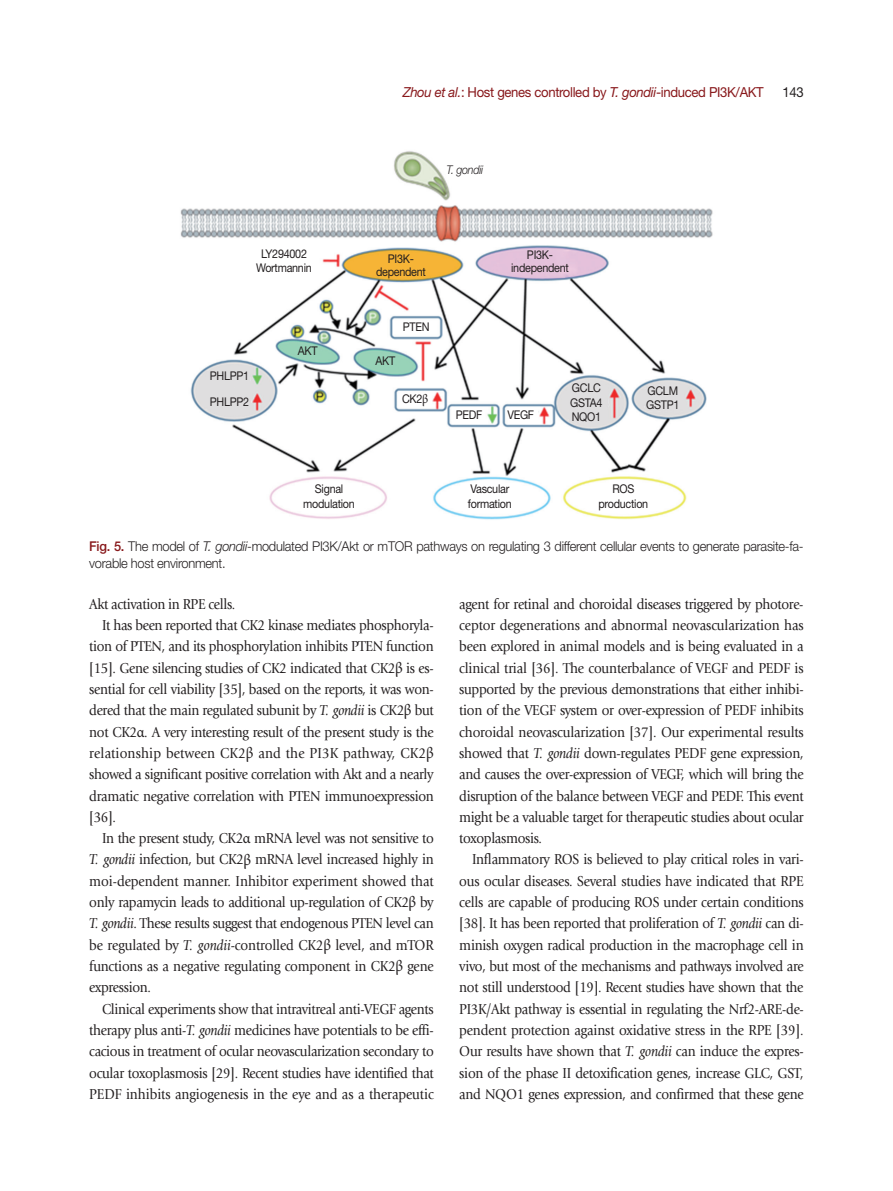
<style>
.page{position:relative;width:893px;height:1191px;background:#fff}
.page>*{position:absolute;margin:0;border:0;box-sizing:border-box;transform-origin:0 0}
.t1{font:15px/21.3px "Giovanni Std";letter-spacing:-.025em;color:#231f20;text-align:justify;scale:.9 1}
.t2{font:15px "Giovanni Std";letter-spacing:-.005em;color:#231f20;scale:.9 1}
.t3{font:15px "Giovanni Std";letter-spacing:.01em;color:#231f20;scale:.9 1}
.t4{font:13.8px "Helvetica Neue LT Std";letter-spacing:-.025em;color:#88181b;scale:.95 1}
.t5{font:13.8px "Helvetica Neue LT Std";color:#231f20;scale:.95 1}
.t6{font:300 13.5px/16.2px "Helvetica Neue LT Std";letter-spacing:-.02em;color:#231f20;scale:.95 1}
.t7{font:12px/14.4px "Helvetica Neue LT Std";letter-spacing:-.025em;color:#231f20;text-align:center;scale:.9 1}
.t8{font:italic 300 12px "Helvetica Neue LT Std";letter-spacing:-.025em;color:#231f20;scale:.9 1}
.s1{font-style:italic}
.s2{font-family:"Minion Pro";font-size:12.9px}
.s3{font-weight:500;color:#88181b}
.s4{font-family:"Minion Pro";font-size:15.75px}
</style>
<div class="page">
<img style="left:180px;top:151px;width:533px;height:369px">
<p class="t4" style="left:403px;top:83px;width:382px"><span class="s1">Zhou et al.</span>: Host genes controlled by <span class="s1">T. gondii</span>-induced PI3K/AKT</p>
<p class="t5" style="left:782px;top:83px;width:24px">143</p>
<p class="t7" style="left:256px;top:246px;width:63px">LY294002<br>Wortmannin</p>
<p class="t7" style="left:210px;top:363px;width:45px;line-height:25.5px;text-align:left">PHLPP1<br>PHLPP2</p>
<p class="t7" style="left:298px;top:344px;width:24px">AKT</p>
<p class="t8" style="left:446px;top:163px;width:42px">T. gondii</p>
<p class="t7" style="left:376px;top:252px;width:57px;line-height:12.9px">PI3K&shy;dependent</p>
<p class="t7" style="left:403px;top:319px;width:31px">PTEN</p>
<p class="t7" style="left:376px;top:353px;width:24px">AKT</p>
<p class="t7" style="left:402px;top:392px;width:31px">CK2<span class="s2">β</span></p>
<p class="t7" style="left:511px;top:248px;width:66px;line-height:12.9px">PI3K&shy;independent</p>
<p class="t7" style="left:456px;top:407px;width:31px">PEDF</p>
<p class="t7" style="left:507px;top:407px;width:31px">VEGF</p>
<p class="t7" style="left:570px;top:381px;width:37px;text-align:left">GCLC<br>GSTA4<br>NQO1</p>
<p class="t7" style="left:646px;top:383px;width:39px;text-align:left">GCLM<br>GSTP1</p>
<p class="t7" style="left:303px;top:481px;width:59px">Signal modulation</p>
<p class="t7" style="left:468px;top:481px;width:50px;text-align:left">Vascular formation</p>
<p class="t7" style="left:598px;top:481px;width:57px">ROS production</p>
<p class="t6" style="left:89px;top:538px;width:753px"><span class="s3">Fig. 5.</span> The model of <span class="s1">T. gondii</span>-modulated PI3K/Akt or mTOR pathways on regulating 3 different cellular events to generate parasite-fa&shy;vorable host environment.</p>
<p class="t1" style="left:89px;top:593px;width:164px">Akt activation in RPE cells.</p>
<p class="t1" style="left:102px;top:614px;width:370px">It has been reported that CK2 kinase mediates phosphoryla-</p>
<p class="t1" style="left:89px;top:636px;width:384px">tion of PTEN, and its phosphorylation inhibits PTEN function</p>
<p class="t1" style="left:89px;top:657px;width:384px">[15]. Gene silencing studies of CK2 indicated that CK2<span class="s4">β</span> is es-</p>
<p class="t1" style="left:89px;top:678px;width:384px">sential for cell viability [35], based on the reports, it was won-</p>
<p class="t1" style="left:89px;top:700px;width:384px">dered that the main regulated subunit by <span class="s1">T. gondii</span> is CK2<span class="s4">β</span> but</p>
<p class="t1" style="left:89px;top:721px;width:384px">not CK2<span class="s4">α</span>. A very interesting result of the present study is the</p>
<p class="t3" style="left:89px;top:744px;width:384px">relationship between CK2<span class="s4">β</span> and the PI3K pathway, CK2<span class="s4">β</span></p>
<p class="t1" style="left:89px;top:764px;width:384px">showed a significant positive correlation with Akt and a nearly</p>
<p class="t1" style="left:89px;top:785px;width:384px">dramatic negative correlation with PTEN immunoexpression</p>
<p class="t1" style="left:89px;top:806px;width:31px">[36].</p>
<p class="t1" style="left:102px;top:827px;width:370px">In the present study, CK2<span class="s4">α</span> mRNA level was not sensitive to</p>
<p class="t1" style="left:89px;top:849px;width:384px"><span class="s1">T. gondii</span> infection, but CK2<span class="s4">β</span> mRNA level increased highly in</p>
<p class="t2" style="left:89px;top:872px;width:384px">moi-dependent manner. Inhibitor experiment showed that</p>
<p class="t1" style="left:89px;top:891px;width:384px">only rapamycin leads to additional up-regulation of CK2<span class="s4">β</span> by</p>
<p class="t1" style="left:89px;top:913px;width:384px"><span class="s1">T. gondii</span>. These results suggest that endogenous PTEN level can</p>
<p class="t1" style="left:89px;top:934px;width:384px">be regulated by <span class="s1">T. gondii</span>-controlled CK2<span class="s4">β</span> level, and mTOR</p>
<p class="t1" style="left:89px;top:955px;width:384px">functions as a negative regulating component in CK2<span class="s4">β</span> gene</p>
<p class="t1" style="left:89px;top:977px;width:70px">expression.</p>
<p class="t1" style="left:102px;top:998px;width:370px">Clinical experiments show that intravitreal anti-VEGF agents</p>
<p class="t1" style="left:89px;top:1019px;width:384px">therapy plus anti-<span class="s1">T. gondii</span> medicines have potentials to be effi-</p>
<p class="t1" style="left:89px;top:1040px;width:384px">cacious in treatment of ocular neovascularization secondary to</p>
<p class="t1" style="left:89px;top:1062px;width:384px">ocular toxoplasmosis [29]. Recent studies have identified that</p>
<p class="t2" style="left:89px;top:1085px;width:384px">PEDF inhibits angiogenesis in the eye and as a therapeutic</p>
<p class="t1" style="left:459px;top:593px;width:384px">agent for retinal and choroidal diseases triggered by photore&shy;ceptor degenerations and abnormal neovascularization has been explored in animal models and is being evaluated in a clinical trial [36]. The counterbalance of VEGF and PEDF is supported by the previous demonstrations that either inhibi&shy;tion of the VEGF system or over-expression of PEDF inhibits choroidal neovascularization [37]. Our experimental results showed that <span class="s1">T. gondii</span> down-regulates PEDF gene expression, and causes the over-expression of VEGF, which will bring the disruption of the balance between VEGF and PEDF. This event might be a valuable target for therapeutic studies about ocular toxoplasmosis.</p>
<p class="t1" style="left:459px;top:849px;width:384px;text-indent:13px">Inflammatory ROS is believed to play critical roles in vari&shy;ous ocular diseases. Several studies have indicated that RPE cells are capable of producing ROS under certain conditions [38]. It has been reported that proliferation of <span class="s1">T. gondii</span> can di&shy;minish oxygen radical production in the macrophage cell in vivo, but most of the mechanisms and pathways involved are not still understood [19]. Recent studies have shown that the PI3K/Akt pathway is essential in regulating the Nrf2-ARE-de&shy;pendent protection against oxidative stress in the RPE [39].<br>Our results have shown that <span class="s1">T. gondii</span> can induce the expres&shy;sion of the phase II detoxification genes, increase GLC, GST, and NQO1 genes expression, and confirmed that these gene</p>
</div>
